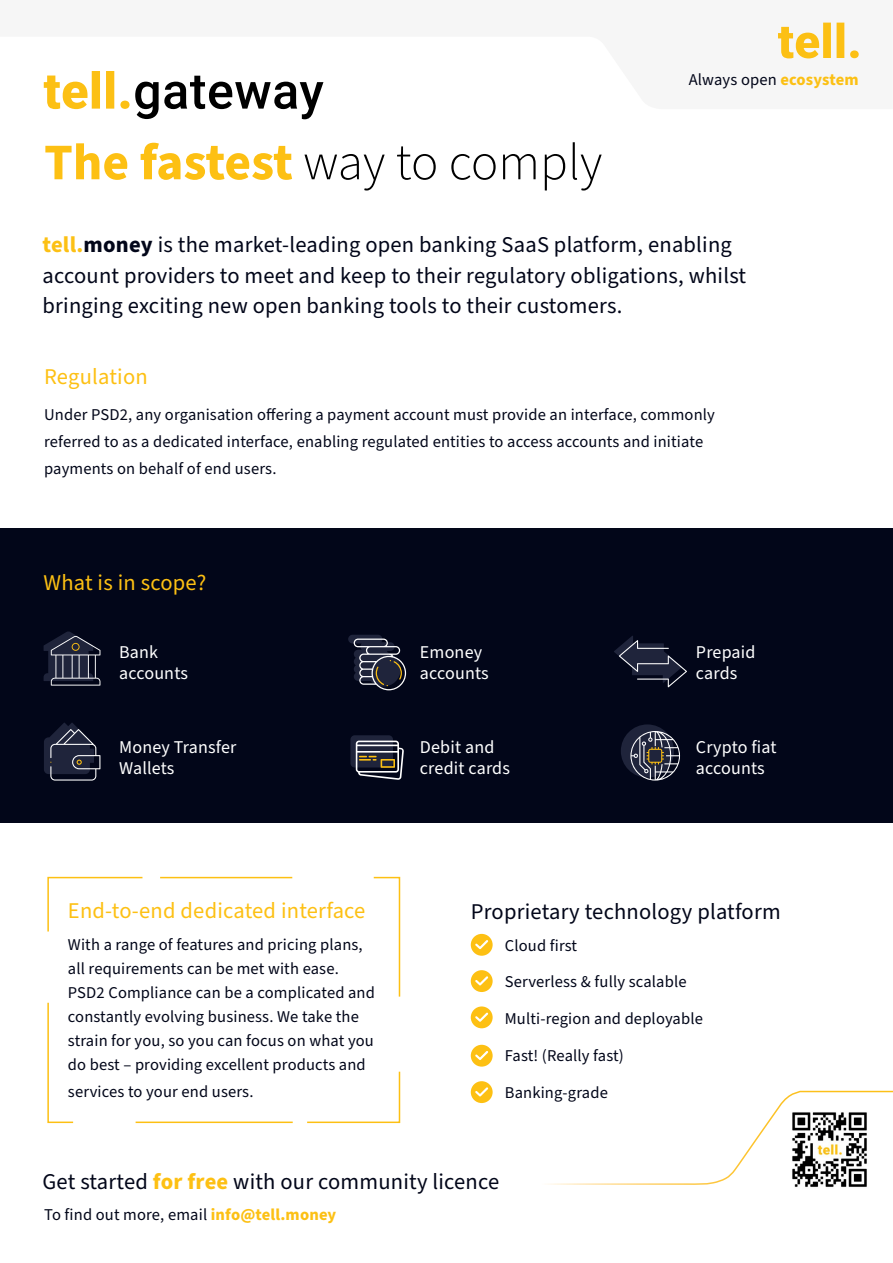
<style>
.page{position:relative;width:893px;height:1263px;background:#fff}
.page>*{position:absolute;margin:0;border:0;box-sizing:border-box;transform-origin:0 0}
.t1{font:300 51.45px "Source Sans Pro";color:#000}
.t2{font:22.5px/30.3px "Source Sans Pro";letter-spacing:.01em;color:#020619}
.t3{font:22.5px "Source Sans Pro";letter-spacing:.01em;color:#fdc013}
.t4{font:18px/21px "Source Sans Pro";letter-spacing:.01em;color:#fff}
.t5{font:16.5px/24px "Source Sans Pro";letter-spacing:.01em;color:#020619}
.s1{font-weight:700;color:#fdc013}
.s2{font-weight:700;color:#fcc014}
.s3{font-weight:700}
</style>
<div class="page">
<div style="left:0;top:528px;width:893px;height:295px;background:#020619"></div>
<svg style="left:548px;top:1090px;width:345px;height:95px"></svg>
<div style="left:621px;top:724px;width:53px;height:54px;background:#1f243b;border-radius:50%"></div>
<svg style="left:630px;top:731px;width:50px;height:49px"></svg>
<svg style="left:44px;top:723px;width:56px;height:57px"></svg>
<svg style="left:348px;top:635px;width:58px;height:55px"></svg>
<svg style="left:44px;top:631px;width:56px;height:55px"></svg>
<svg style="left:614px;top:636px;width:73px;height:51px"></svg>
<div style="left:350px;top:735px;width:43px;height:32px;background:linear-gradient(to right,#1f243b,#1f243b);border-radius:4px"></div>
<svg style="left:356px;top:741px;width:48px;height:39px"></svg>
<svg style="left:471px;top:934px;width:22px;height:22px"></svg>
<svg style="left:471px;top:970px;width:22px;height:22px"></svg>
<svg style="left:471px;top:1006px;width:22px;height:22px"></svg>
<svg style="left:471px;top:1045px;width:22px;height:21px"></svg>
<svg style="left:471px;top:1081px;width:22px;height:22px"></svg>
<svg style="left:47px;top:1002px;width:27px;height:122px"></svg>
<hr style="left:136px;top:1121px;width:157px;height:2px;background:#fdc013">
<svg style="left:47px;top:876px;width:96px;height:56px"></svg>
<hr style="left:160px;top:877px;width:132px;height:1px;background:#fdc013">
<svg style="left:373px;top:876px;width:28px;height:121px"></svg>
<svg style="left:307px;top:1071px;width:94px;height:53px"></svg>
<svg style="left:778px;top:23px;width:81px;height:35px"></svg>
<svg style="left:44px;top:71px;width:279px;height:48px"></svg>
<img style="left:787px;top:1107px;width:85px;height:80px">
<h1 class="t1" style="left:44px;top:128px;width:560px"><span class="s1">The fastest</span> way to comply</h1>
<p class="t5" style="left:689px;top:68px;width:171px">Always open <span class="s2">ecosystem</span></p>
<h2 class="t2" style="left:43px;top:230px;width:705px"><span class="s2">tell.</span><span class="s3">money</span> is the market-leading open banking SaaS platform, enabling account providers to meet and keep to their regulatory obligations, whilst bringing exciting new open banking tools to their customers.</h2>
<h2 class="t3" style="left:44px;top:362px;width:105px">Regulation</h2>
<p class="t5" style="left:44px;top:401px;width:672px;line-height:27px">Under PSD2, any organisation offering a payment account must provide an interface, commonly referred to as a dedicated interface, enabling regulated entities to access accounts and initiate payments on behalf of end users.</p>
<h2 class="t3" style="left:43px;top:568px;width:164px">What is in scope?</h2>
<p class="t4" style="left:119px;top:642px;width:70px">Bank accounts</p>
<p class="t4" style="left:696px;top:642px;width:61px">Prepaid cards</p>
<p class="t4" style="left:420px;top:642px;width:70px">Emoney accounts</p>
<p class="t4" style="left:119px;top:737px;width:119px">Money Transfer<br>Wallets</p>
<p class="t4" style="left:696px;top:737px;width:82px">Crypto fiat accounts</p>
<p class="t4" style="left:420px;top:737px;width:92px">Debit and credit cards</p>
<h2 class="t3" style="left:68px;top:895px;width:299px">End-to-end dedicated interface</h2>
<p class="t5" style="left:68px;top:933px;width:309px">With a range of features and pricing plans, all requirements can be met with ease.<br>PSD2 Compliance can be a complicated and constantly evolving business. We take the strain for you, so you can focus on what you do best – providing excellent products and</p>
<p class="t5" style="left:68px;top:1080px;width:187px">services to your end users.</p>
<h2 class="t2" style="left:471px;top:897px;width:311px">Proprietary technology platform</h2>
<p class="t5" style="left:505px;top:933px;width:74px">Cloud first</p>
<p class="t5" style="left:505px;top:970px;width:183px">Serverless &amp; fully scalable</p>
<p class="t5" style="left:505px;top:1007px;width:200px">Multi-region and deployable</p>
<p class="t5" style="left:505px;top:1044px;width:121px">Fast! (Really fast)</p>
<p class="t5" style="left:505px;top:1081px;width:105px">Banking-grade</p>
<h2 class="t2" style="left:43px;top:1167px;width:458px">Get started <span class="s1">for free</span> with our community licence</h2>
<p class="t5" style="left:44px;top:1203px;width:294px">To find out more, email <span class="s2">info@tell.money</span></p>
</div>
